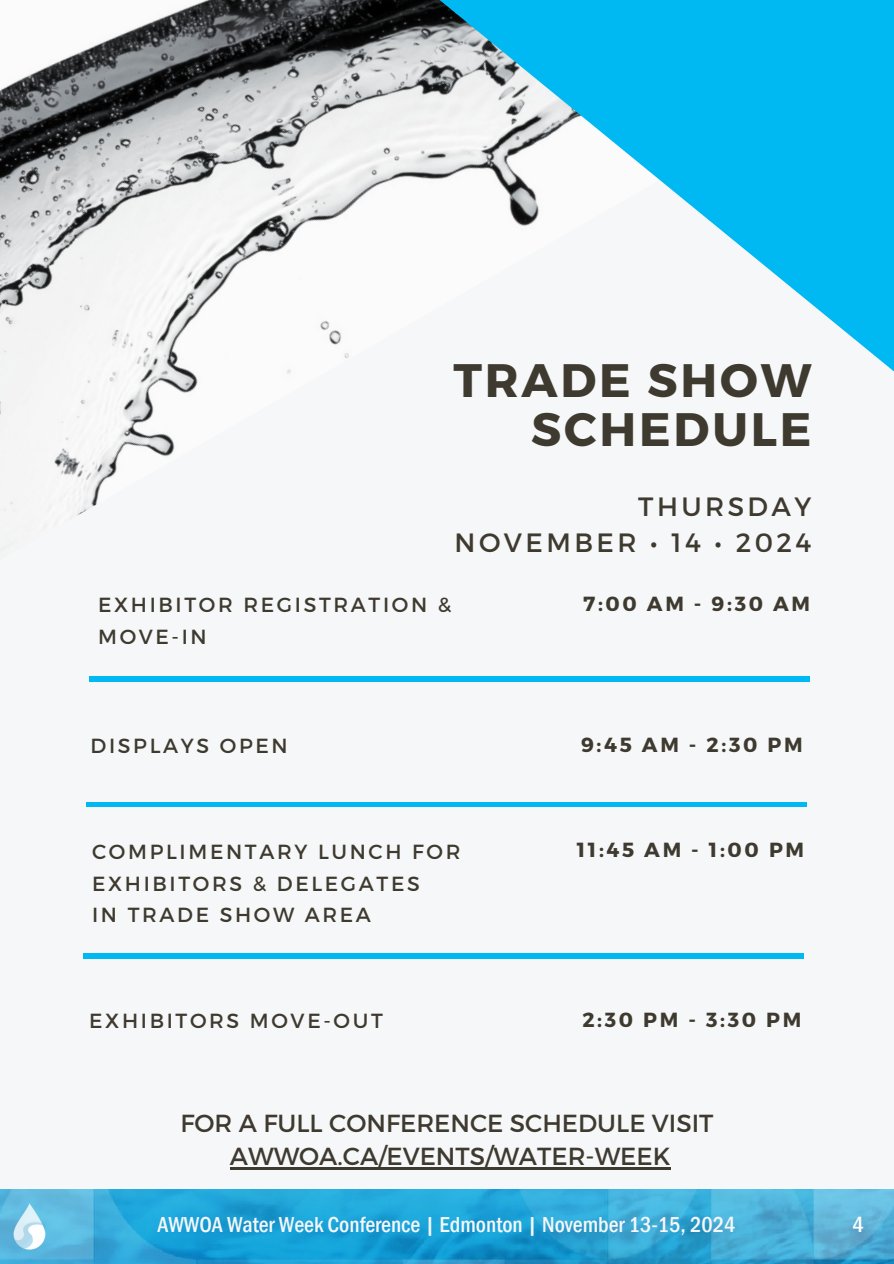
<style>
.page{position:relative;width:894px;height:1264px;background:#fff}
.page>*{position:absolute;margin:0;border:0;box-sizing:border-box;transform-origin:0 0}
.t1{font:700 46.8px/49.5px "Montserrat";letter-spacing:.06em;color:#3e3a2f;text-align:right}
.t2{font:26.4px/36px "Montserrat";letter-spacing:.13em;color:#3e3a2f;text-align:right}
.t3{font:24.75px/33.8px "Montserrat";color:#3e3a2f;text-align:center}
.t4{font:500 condensed 22.2px "Franklin Gothic";color:#f6f7f9}
.t5{font:500 condensed 22.2px "Franklin Gothic";color:#fff}
.t6{font:20.4px/31.5px "Montserrat";letter-spacing:.13em;color:#3e3a2f}
.t7{font:700 20.4px "Montserrat";letter-spacing:.13em;color:#3e3a2f}
</style>
<div class="page">
<div style="left:0;top:0;width:893px;height:1263px;background:#f6f7f9"></div>
<img style="left:0;top:0;width:326px;height:517px">
<svg style="left:326px;top:0;width:567px;height:371px"></svg>
<div style="left:89px;top:676px;width:720px;height:5px;background:#00b8f2"></div>
<hr style="left:86px;top:802px;width:720px;height:4px;background:#00b8f2">
<img style="left:60px;top:1189px;width:833px;height:74px">
<div style="left:83px;top:953px;width:720px;height:5px;background:#00b8f2"></div>
<img style="left:0;top:1189px;width:60px;height:74px">
<hr style="left:230px;top:1167px;width:440px;height:2px;background:#3e3a2f">
<h1 class="t1" style="left:453px;top:353px;width:359px">TRADE SHOW<br>SCHEDULE</h1>
<p class="t2" style="left:454px;top:487px;width:358px">THURSDAY<br>NOVEMBER • 14 • 2024</p>
<p class="t6" style="left:98px;top:588px;width:354px">EXHIBITOR REGISTRATION &amp;<br>MOVE-IN</p>
<p class="t7" style="left:583px;top:590px;width:228px">7:00 AM - 9:30 AM</p>
<p class="t6" style="left:91px;top:729px;width:198px">DISPLAYS OPEN</p>
<p class="t7" style="left:581px;top:731px;width:223px">9:45 AM - 2:30 PM</p>
<p class="t6" style="left:92px;top:835px;width:370px">COMPLIMENTARY LUNCH FOR<br>EXHIBITORS &amp; DELEGATES<br>IN TRADE SHOW AREA</p>
<p class="t7" style="left:576px;top:837px;width:229px">11:45 AM - 1:00 PM</p>
<p class="t6" style="left:89px;top:1004px;width:295px">EXHIBITORS MOVE-OUT</p>
<p class="t7" style="left:582px;top:1006px;width:220px">2:30 PM - 3:30 PM</p>
<p class="t3" style="left:180px;top:1104px;width:534px">FOR A FULL CONFERENCE SCHEDULE VISIT<br>AWWOA.CA/EVENTS/WATER-WEEK</p>
<p class="t4" style="left:157px;top:1211px;width:579px">AWWOA Water Week Conference | Edmonton | November 13-15, 2024</p>
<p class="t5" style="left:852px;top:1212px;width:13px">4</p>
</div>
